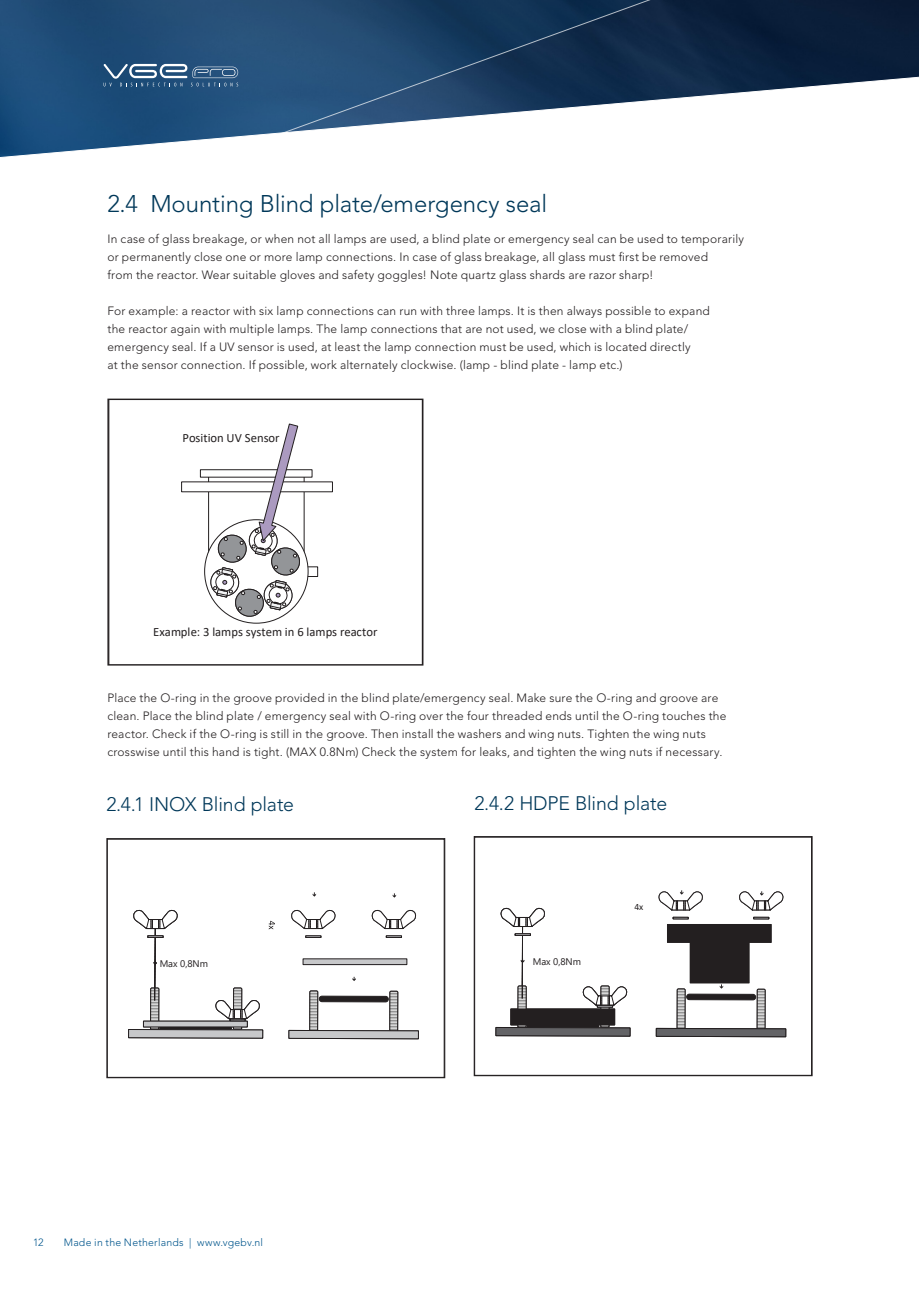
<style>
.page{position:relative;width:919px;height:1289px;background:#fff}
.page>*{position:absolute;margin:0;border:0;box-sizing:border-box;transform-origin:0 0}
.t1{font:300 24px "Avenir LT Std";letter-spacing:-.005em;color:#003859}
.t2{font:300 19.5px "Avenir LT Std";letter-spacing:-.01em;color:#003859}
.t3{font:12.6px "Calibri";letter-spacing:.005em;color:#231f20}
.t4{font:300 12px/18px "Avenir LT Std";letter-spacing:.015em;color:#231f20}
.t5{font:300 10.5px "Avenir LT Std";letter-spacing:.02em;color:#00558c}
.t6{font:9.6px "Segoe UI";letter-spacing:-.005em;color:#231f20}
.t7{font:9.6px "Calibri";color:#231f20}
</style>
<div class="page">
<svg style="left:0;top:0;width:918px;height:158px"></svg>
<svg style="left:107px;top:398px;width:317px;height:268px"></svg>
<svg style="left:106px;top:838px;width:340px;height:240px"></svg>
<svg style="left:473px;top:836px;width:340px;height:240px"></svg>
<svg style="left:103px;top:64px;width:135px;height:22px;background:#4e7395"></svg>
<h1 class="t1" style="left:107px;top:189px;width:441px">2.4 Mounting Blind plate/emergency seal</h1>
<p class="t4" style="left:107px;top:230px;width:638px">In case of glass breakage, or when not all lamps are used, a blind plate or emergency seal can be used to temporarily or permanently close one or more lamp connections. In case of glass breakage, all glass must first be removed<br>from the reactor. Wear suitable gloves and safety goggles! Note quartz glass shards are razor sharp!</p>
<p class="t4" style="left:107px;top:302px;width:604px">For example: a reactor with six lamp connections can run with three lamps. It is then always possible to expand the reactor again with multiple lamps. The lamp connections that are not used, we close with a blind plate/ emergency seal. If a UV sensor is used, at least the lamp connection must be used, which is located directly<br>at the sensor connection. If possible, work alternately clockwise. (lamp - blind plate - lamp etc.)</p>
<p class="t3" style="left:182px;top:429px;width:99px">Position UV Sensor</p>
<p class="t3" style="left:153px;top:623px;width:226px">Example: 3 lamps system in 6 lamps reactor</p>
<p class="t4" style="left:107px;top:688px;width:620px">Place the O-ring in the groove provided in the blind plate/emergency seal. Make sure the O-ring and groove are clean. Place the blind plate / emergency seal with O-ring over the four threaded ends until the O-ring touches the reactor. Check if the O-ring is still in the groove. Then install the washers and wing nuts. Tighten the wing nuts crosswise until this hand is tight. (MAX 0.8Nm) Check the system for leaks, and tighten the wing nuts if necessary.</p>
<h2 class="t2" style="left:106px;top:793px;width:189px">2.4.1 INOX Blind plate</h2>
<h2 class="t2" style="left:474px;top:792px;width:194px">2.4.2 HDPE Blind plate</h2>
<p class="t6" style="left:160px;top:954px;width:50px">Max 0,8Nm</p>
<p class="t5" style="left:33px;top:1236px;width:12px">12</p>
<p class="t5" style="left:64px;top:1236px;width:201px">Made in the Netherlands | www.vgebv.nl</p>
<p class="t6" style="left:532px;top:952px;width:50px">Max 0,8Nm</p>
<p class="t7" style="left:634px;top:899px;width:10px">4x</p>
</div>
